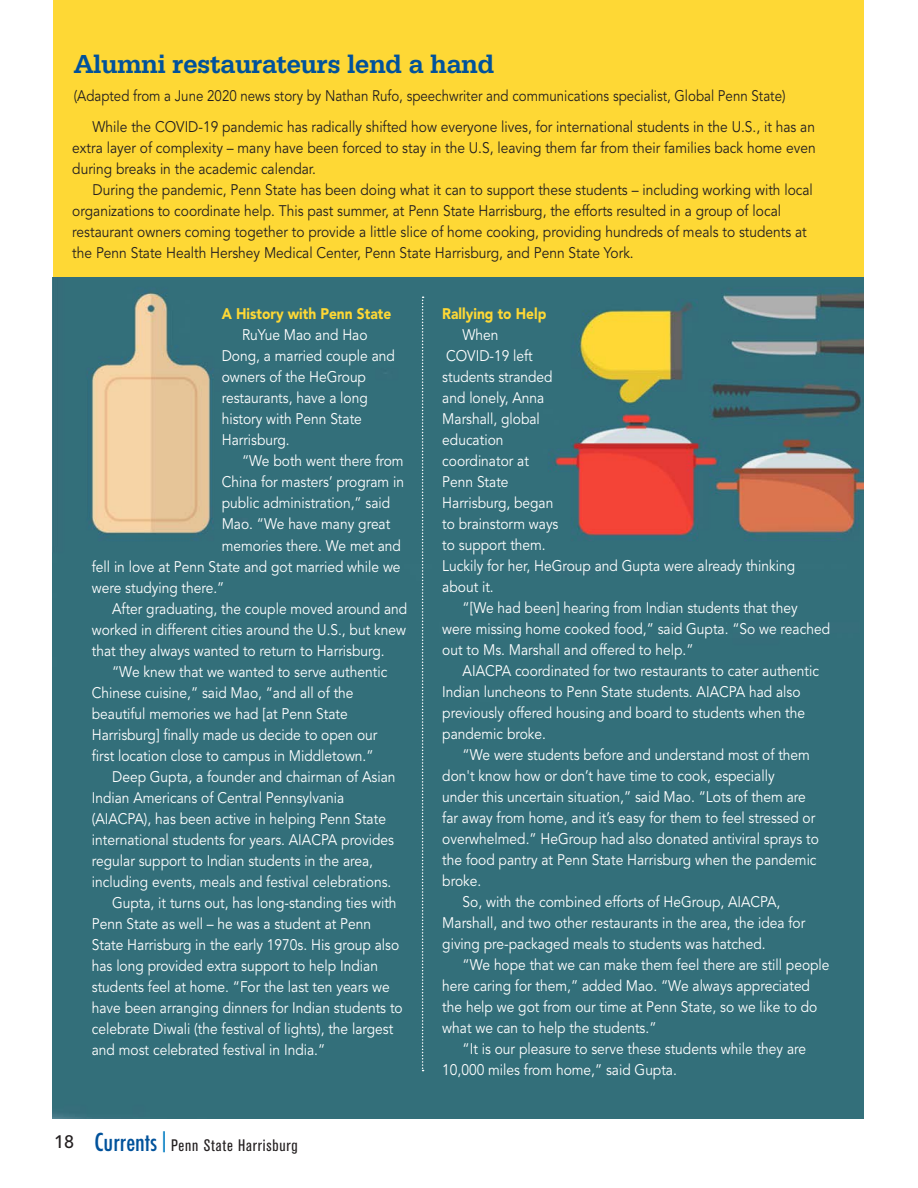
<style>
.page{position:relative;width:918px;height:1188px;background:#fff}
.page>*{position:absolute;margin:0;border:0;box-sizing:border-box;transform-origin:0 0}
.d2{font:500 27px "Serifa";color:#01529b;scale:.95 1}
.t1{font:500 condensed 24px "Futura";color:#01529b}
.t2{font:500 18px "Avenir";color:#231f20}
.t3{font:condensed 16.5px "Akzidenz Grotesk BE";letter-spacing:.05em;color:#231f20}
.d2-2{font:15.3px/21px "Avenir";color:#fff;scale:.9 1}
.d2-3{font:15.3px/21px "Avenir";color:#231f20;text-align:justify;scale:.9 1}
.d2-4{font:15.3px "Avenir";color:#231f20;scale:.87 1}
.d2-5{font:900 15.3px "Avenir";color:#fed835;scale:.9 1}
</style>
<div class="page">
<div style="left:53px;top:0;width:811px;height:288px;background:#fed835"></div>
<img style="left:53px;top:278px;width:811px;height:841px">
<svg style="left:422px;top:297px;width:2px;height:774px"></svg>
<p class="d2" style="left:74px;top:48px;width:444px">Alumni restaurateurs lend a hand</p>
<p class="d2-4" style="left:74px;top:87px;width:820px">(Adapted from a June 2020 news story by Nathan Rufo, speechwriter and communications specialist, Global Penn State)</p>
<p class="d2-3" style="left:72px;top:116px;width:828px;text-indent:20px">While the COVID-19 pandemic has radically shifted how everyone lives, for international students in the U.S., it has an extra layer of complexity – many have been forced to stay in the U.S, leaving them far from their families back home even during breaks in the academic calendar.</p>
<p class="d2-3" style="left:72px;top:179px;width:824px;text-align:left;text-indent:20px">During the pandemic, Penn State has been doing what it can to support these students – including working with local organizations to coordinate help. This past summer, at Penn State Harrisburg, the efforts resulted in a group of local restaurant owners coming together to provide a little slice of home cooking, providing hundreds of meals to students at the Penn State Health Hershey Medical Center, Penn State Harrisburg, and Penn State York.</p>
<p class="d2-5" style="left:222px;top:305px;width:190px">A History with Penn State</p>
<p class="d2-2" style="left:222px;top:325px;width:194px;text-indent:20px">RuYue Mao and Hao<br>Dong, a married couple and owners of the HeGroup restaurants, have a long history with Penn State<br>Harrisburg.</p>
<p class="d2-2" style="left:242px;top:451px;width:181px">“We both went there from</p>
<p class="d2-2" style="left:222px;top:472px;width:204px">China for masters’ program in</p>
<p class="d2-2" style="left:222px;top:493px;width:189px">public administration,” said</p>
<p class="d2-2" style="left:222px;top:514px;width:189px">Mao. “We have many great</p>
<p class="d2-2" style="left:222px;top:535px;width:201px">memories there. We met and</p>
<p class="d2-2" style="left:92px;top:556px;width:345px">fell in love at Penn State and got married while we</p>
<p class="d2-2" style="left:92px;top:577px;width:149px">were studying there.”</p>
<p class="d2-2" style="left:92px;top:598px;width:352px;text-align:justify;text-indent:20px">After graduating, the couple moved around and worked in different cities around the U.S., but knew that they always wanted to return to Harrisburg.</p>
<p class="d2-2" style="left:92px;top:661px;width:330px;text-indent:20px">“We knew that we wanted to serve authentic Chinese cuisine,” said Mao, “and all of the beautiful memories we had [at Penn State Harrisburg] finally made us decide to open our first location close to campus in Middletown.”</p>
<p class="d2-2" style="left:92px;top:766px;width:339px;text-indent:20px">Deep Gupta, a founder and chairman of Asian Indian Americans of Central Pennsylvania (AIACPA), has been active in helping Penn State international students for years. AIACPA provides regular support to Indian students in the area, including events, meals and festival celebrations.</p>
<p class="d2-2" style="left:92px;top:892px;width:347px;text-indent:20px">Gupta, it turns out, has long-standing ties with Penn State as well – he was a student at Penn State Harrisburg in the early 1970s. His group also has long provided extra support to help Indian students feel at home. “For the last ten years we have been arranging dinners for Indian students to celebrate Diwali (the festival of lights), the largest and most celebrated festival in India.”</p>
<h2 class="t1" style="left:95px;top:1127px;width:74px">Currents <sup>|</sup></h2>
<p class="t2" style="left:54px;top:1132px;width:22px">18</p>
<p class="t3" style="left:171px;top:1136px;width:128px">Penn State Harrisburg</p>
<p class="d2-5" style="left:442px;top:305px;width:117px">Rallying to Help</p>
<p class="d2-2" style="left:442px;top:325px;width:394px;text-indent:20px">When<br>COVID-19 left<br>students stranded<br>and lonely, Anna<br>Marshall, global<br>education<br>coordinator at<br>Penn State<br>Harrisburg, began<br>to brainstorm ways<br>to support them.<br>Luckily for her, HeGroup and Gupta were already thinking about it.</p>
<p class="d2-2" style="left:442px;top:598px;width:432px;text-indent:20px">“[We had been] hearing from Indian students that they were missing home cooked food,” said Gupta. “So we reached out to Ms. Marshall and offered to help.”</p>
<p class="d2-2" style="left:442px;top:661px;width:420px;text-indent:20px">AIACPA coordinated for two restaurants to cater authentic Indian luncheons to Penn State students. AIACPA had also previously offered housing and board to students when the pandemic broke.</p>
<p class="d2-2" style="left:442px;top:745px;width:420px;text-indent:20px">“We were students before and understand most of them don't know how or don’t have time to cook, especially<br>under this uncertain situation,” said Mao. “Lots of them are far away from home, and it’s easy for them to feel stressed or overwhelmed.” HeGroup had also donated antiviral sprays to the food pantry at Penn State Harrisburg when the pandemic broke.</p>
<p class="d2-2" style="left:442px;top:892px;width:405px;text-indent:20px">So, with the combined efforts of HeGroup, AIACPA,<br>Marshall, and two other restaurants in the area, the idea for giving pre-packaged meals to students was hatched.</p>
<p class="d2-2" style="left:442px;top:955px;width:432px;text-indent:20px">“We hope that we can make them feel there are still people here caring for them,” added Mao. “We always appreciated the help we got from our time at Penn State, so we like to do what we can to help the students.”</p>
<p class="d2-2" style="left:442px;top:1039px;width:406px;text-indent:20px">“It is our pleasure to serve these students while they are<br>10,000 miles from home,” said Gupta.</p>
</div>
